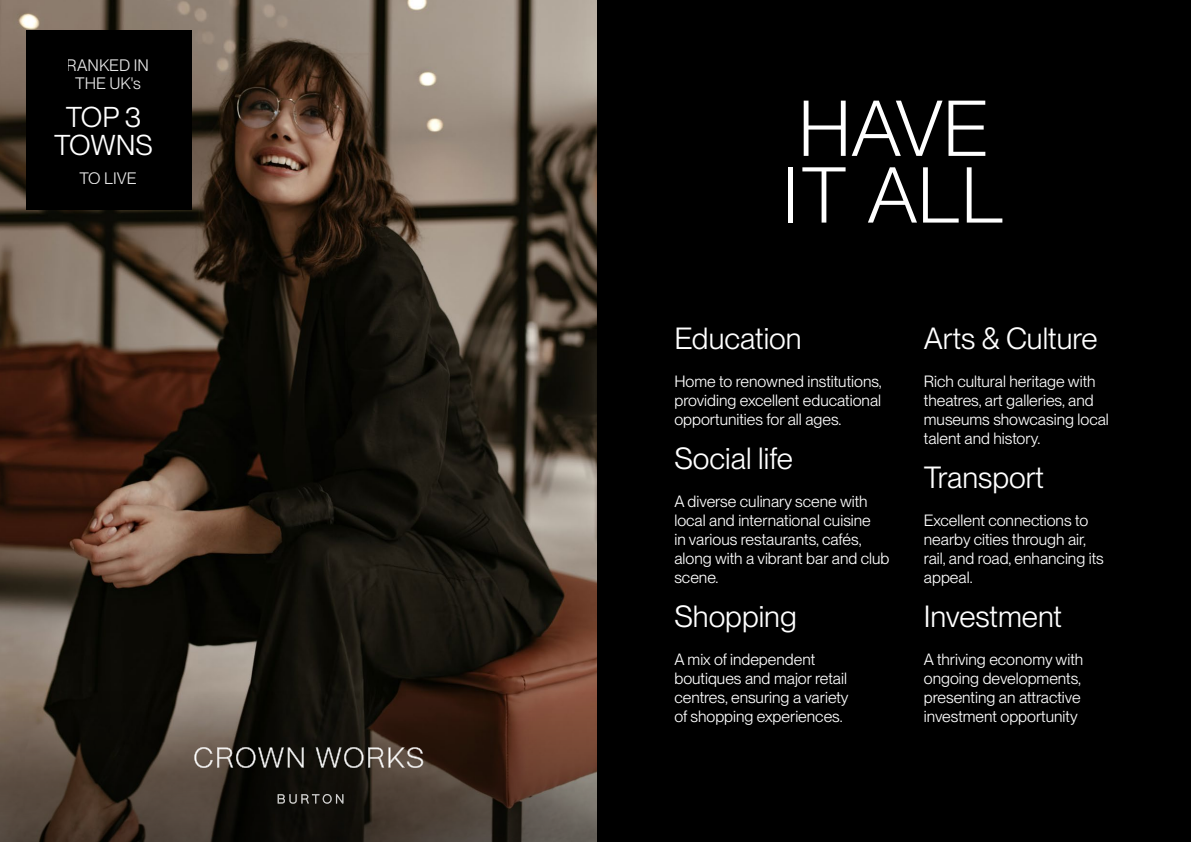
<style>
.page{position:relative;width:1191px;height:842px;background:#fff}
.page>*{position:absolute;margin:0;border:0;box-sizing:border-box;transform-origin:0 0}
.t1{font:77.4px/66.7px "APK Protocol Light Trial";letter-spacing:-.02em;color:#fff}
.t2{font:30px "PP Neue Montreal";color:#fff}
.t3{font:28.1px/28px "PP Neue Montreal";letter-spacing:-.005em;color:#fff;text-align:center}
.t4{font:16.3px/18.2px "PP Neue Montreal";color:#fff;text-align:center}
.t5{font:16px/19px "PP Neue Montreal";color:#fff}
</style>
<div class="page">
<div style="left:592px;top:0;width:599px;height:842px;background:#000"></div>
<img style="left:0;top:0;width:597px;height:689px">
<div style="left:26px;top:30px;width:166px;height:180px;background:#000"></div>
<svg style="left:0;top:689px;width:597px;height:153px;background:#3e3127"></svg>
<svg style="left:194px;top:747px;width:110px;height:21px;background:#5b5651"></svg>
<svg style="left:316px;top:747px;width:107px;height:21px;background:#645e57"></svg>
<svg style="left:278px;top:794px;width:65px;height:10px"></svg>
<p class="t4" style="left:67px;top:56px;width:83px">RANKED IN<br>THE UK's</p>
<h3 class="t3" style="left:54px;top:102px;width:100px">TOP 3<br>TOWNS</h3>
<p class="t4" style="left:79px;top:169px;width:59px">TO LIVE</p>
<h1 class="t1" style="left:782px;top:102px;width:226px">HAVE<br>IT ALL</h1>
<h2 class="t2" style="left:674px;top:321px;width:129px">Education</h2>
<p class="t5" style="left:674px;top:372px;width:209px;text-align:justify">Home to renowned institutions, providing excellent educational opportunities for all ages.</p>
<h2 class="t2" style="left:674px;top:441px;width:120px">Social life</h2>
<p class="t5" style="left:674px;top:492px;width:216px">A diverse culinary scene with local and international cuisine<br>in various restaurants, cafés, along with a vibrant bar and club scene.</p>
<h2 class="t2" style="left:674px;top:599px;width:124px">Shopping</h2>
<p class="t5" style="left:674px;top:650px;width:176px">A mix of independent boutiques and major retail centres, ensuring a variety of shopping experiences.</p>
<h2 class="t2" style="left:924px;top:321px;width:175px">Arts &amp; Culture</h2>
<p class="t5" style="left:924px;top:372px;width:186px">Rich cultural heritage with theatres, art galleries, and museums showcasing local talent and history.</p>
<h2 class="t2" style="left:924px;top:460px;width:122px">Transport</h2>
<p class="t5" style="left:924px;top:511px;width:181px">Excellent connections to nearby cities through air, rail, and road, enhancing its appeal.</p>
<h2 class="t2" style="left:924px;top:599px;width:140px">Investment</h2>
<p class="t5" style="left:924px;top:650px;width:161px">A thriving economy with ongoing developments, presenting an attractive investment opportunity</p>
</div>
